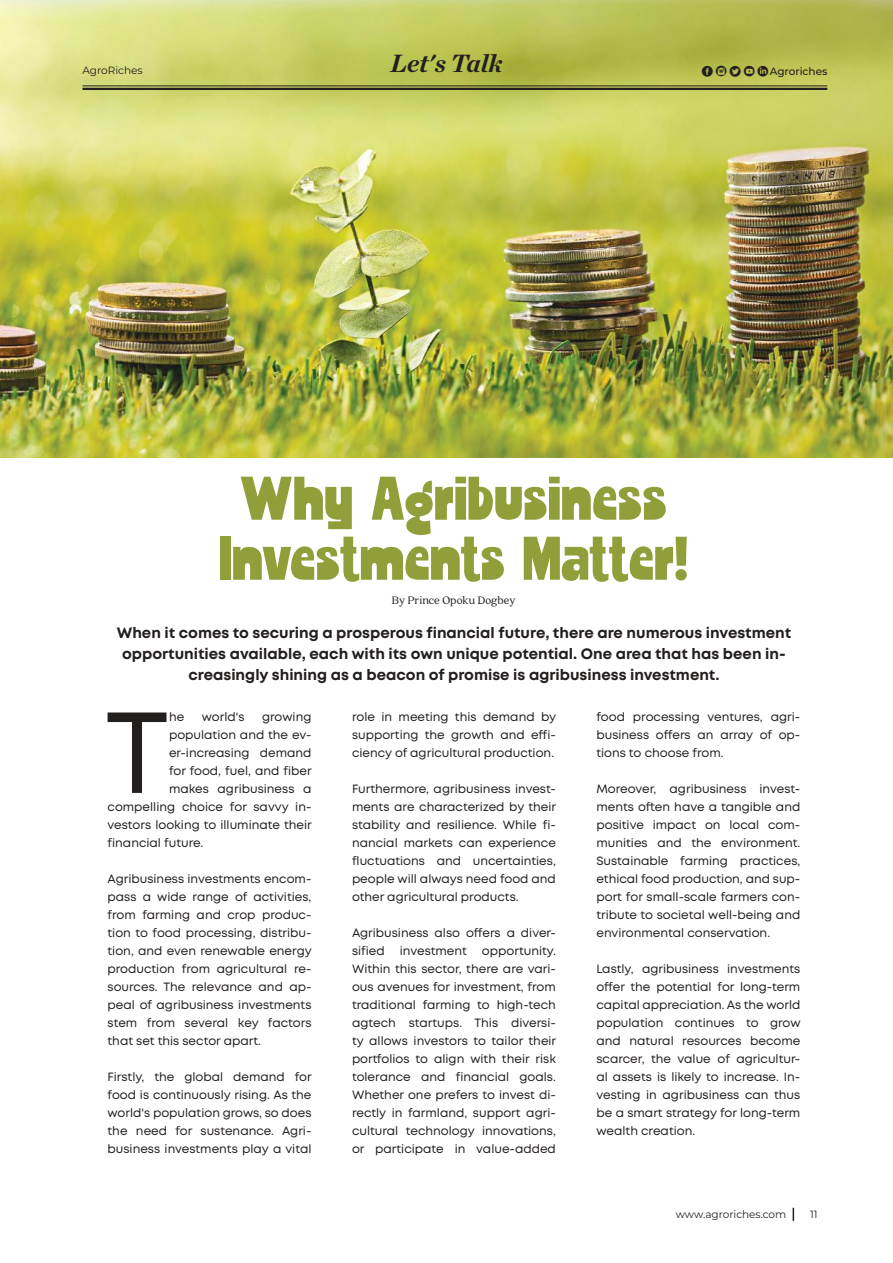
<style>
.page{position:relative;width:893px;height:1263px;background:#fff}
.page>*{position:absolute;margin:0;border:0;box-sizing:border-box;transform-origin:0 0}
.t1{font:114.9px "Mont";color:#241f1f}
.t2{font:61.5px/60px "Point Blank";color:#909f39;text-align:center}
.t3{font:italic 700 25.5px "Chronicle Deck";color:#241f1f}
.t4{font:700 15px/21px "Mont";color:#241f1f;text-align:center}
.t5{font:12px/18px "Mont";color:#241f1f;text-align:justify}
.t6{font:12px "Quincy CF";color:#241f1f}
.t7{font:10.5px "Montserrat";color:#241f1f}
.t8{font:500 10.5px "Montserrat";color:#241f1f}
.s1{font-family:"Social Circles";font-weight:400;font-size:19.5px}
</style>
<div class="page">
<img style="left:0;top:0;width:893px;height:457px">
<svg style="left:793px;top:1208px;width:1px;height:13px"></svg>
<hr style="left:82px;top:86px;width:745px;height:1px;background:#241f1f">
<hr style="left:82px;top:88px;width:745px;height:2px;background:#241f1f">
<p class="t7" style="left:82px;top:63px;width:62px">AgroRiches</p>
<h3 class="t3" style="left:391px;top:43px;width:113px">Let's Talk</h3>
<p class="t8" style="left:701px;top:64px;width:128px"><span class="s1">fityl</span>Agroriches</p>
<h2 class="t2" style="left:218px;top:473px;width:471px">Why Agribusiness<br>Investments Matter!</h2>
<p class="t6" style="left:392px;top:593px;width:125px">By Prince Opoku Dogbey</p>
<p class="t4" style="left:117px;top:622px;width:676px">When it comes to securing a prosperous financial future, there are numerous investment opportunities available, each with its own unique potential. One area that has been in&shy;creasingly shining as a beacon of promise is agribusiness investment.</p>
<h1 class="t1" style="left:105px;top:679px;width:65px">T</h1>
<p class="t5" style="left:169px;top:708px;width:17px">he</p>
<p class="t5" style="left:202px;top:708px;width:44px">world's</p>
<p class="t5" style="left:262px;top:708px;width:51px">growing</p>
<p class="t5" style="left:169px;top:726px;width:144px">population and the ev-</p>
<p class="t5" style="left:169px;top:744px;width:144px">er-increasing demand</p>
<p class="t5" style="left:169px;top:762px;width:144px">for food, fuel, and fiber</p>
<p class="t5" style="left:169px;top:780px;width:144px">makes agribusiness a</p>
<p class="t5" style="left:108px;top:798px;width:205px">compelling choice for savvy in-</p>
<p class="t5" style="left:108px;top:816px;width:206px">vestors looking to illuminate their</p>
<p class="t5" style="left:108px;top:834px;width:97px">financial future.</p>
<p class="t5" style="left:108px;top:870px;width:206px">Agribusiness investments encom&shy;pass a wide range of activities, from farming and crop produc&shy;tion to food processing, distribu&shy;tion, and even renewable energy production from agricultural re&shy;sources. The relevance and ap&shy;peal of agribusiness investments stem from several key factors that set this sector apart.</p>
<p class="t5" style="left:108px;top:1068px;width:206px">Firstly, the global demand for food is continuously rising. As the world's population grows, so does the need for sustenance. Agri&shy;business investments play a vital</p>
<p class="t5" style="left:352px;top:708px;width:206px">role in meeting this demand by supporting the growth and effi&shy;ciency of agricultural production.</p>
<p class="t5" style="left:352px;top:780px;width:206px">Furthermore, agribusiness invest&shy;ments are characterized by their stability and resilience. While fi&shy;nancial markets can experience fluctuations and uncertainties, people will always need food and other agricultural products.</p>
<p class="t5" style="left:352px;top:924px;width:205px">Agribusiness also offers a diver&shy;sified</p>
<p class="t5" style="left:352px;top:942px;width:206px;text-indent:130px">opportunity.<br>Within this sector, there are vari&shy;ous avenues for investment, from traditional farming to high-tech agtech startups. This diversi&shy;ty allows investors to tailor their portfolios to align with their risk tolerance and financial goals.<br>Whether one prefers to invest di&shy;rectly in farmland, support agri&shy;cultural technology innovations, or participate in value-added</p>
<p class="t5" style="left:400px;top:942px;width:69px">investment</p>
<p class="t5" style="left:596px;top:708px;width:205px">food processing ventures, agri&shy;business offers an array of op&shy;tions to choose from.</p>
<p class="t5" style="left:596px;top:780px;width:205px">Moreover, agribusiness invest&shy;ments often have a tangible and positive impact on local com&shy;munities and the environment.<br>Sustainable farming practices, ethical food production, and sup&shy;port for small-scale farmers con&shy;tribute to societal well-being and environmental conservation.</p>
<p class="t5" style="left:596px;top:960px;width:206px">Lastly, agribusiness investments offer the potential for long-term capital appreciation. As the world population continues to grow and natural resources become scarcer, the value of agricultur&shy;al assets is likely to increase. In&shy;vesting in agribusiness can thus be a smart strategy for long-term wealth creation.</p>
<p class="t7" style="left:676px;top:1207px;width:112px">www.agroriches.com</p>
<p class="t7" style="left:810px;top:1207px;width:9px">11</p>
</div>
